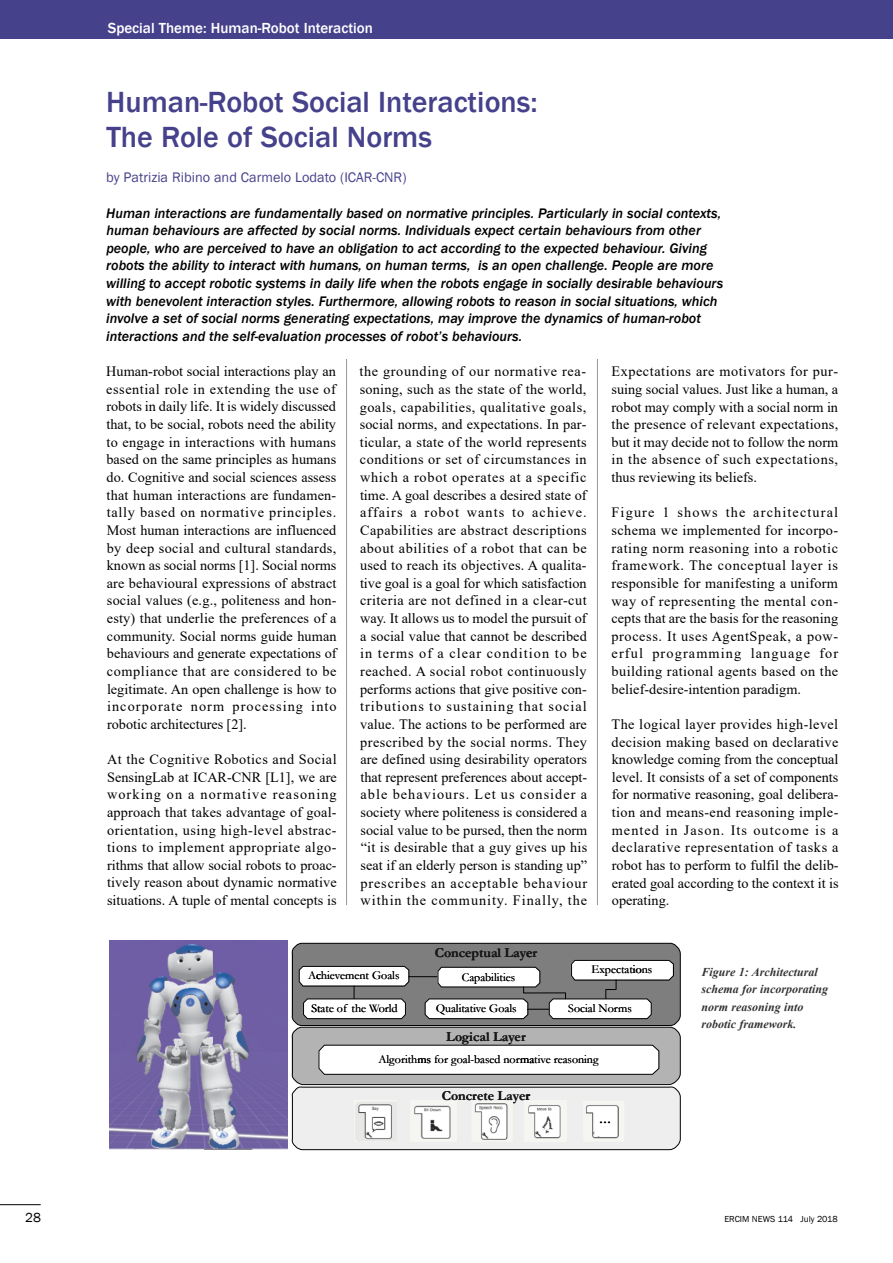
<style>
.page{position:relative;width:893px;height:1263px;background:#fff}
.page>*{position:absolute;margin:0;border:0;box-sizing:border-box;transform-origin:0 0}
.t1{font:500 30px/35.2px "Franklin Gothic";color:#46418b}
.t2{font:500 15px "Franklin Gothic";color:#fff}
.t3{font:14.25px/17.7px "Times New Roman";letter-spacing:.005em;color:#000;text-align:justify}
.t4{font:italic 500 14.25px/17.7px "Franklin Gothic";color:#000}
.t5{font:14.25px "Franklin Gothic";color:#46418b}
.t6{font:700 13.65px "Garamond";color:#191919}
.t7{font:13.5px "Franklin Gothic";color:#000}
.t8{font:12px "Garamond";color:#000}
.t9{font:italic 700 12px/17.7px "Times New Roman";color:#333}
.t10{font:700 12px "Garamond";color:#000}
.t11{font:9px "Franklin Gothic";color:#000}
</style>
<div class="page">
<hr style="left:346px;top:359px;width:1px;height:546px;background:#999">
<hr style="left:597px;top:359px;width:1px;height:546px;background:#999">
<hr style="left:0;top:1204px;width:41px;height:1px;background:#000">
<div style="left:0;top:0;width:893px;height:38px;background:#46418b"></div>
<svg style="left:109px;top:940px;width:563px;height:211px"></svg>
<img style="left:109px;top:941px;width:178px;height:208px">
<svg style="left:291px;top:943px;width:390px;height:207px"></svg>
<img style="left:525px;top:1100px;width:41px;height:42px">
<img style="left:471px;top:1100px;width:42px;height:42px">
<img style="left:583px;top:1100px;width:41px;height:42px">
<p class="t2" style="left:108px;top:20px;width:267px">Special theme: Human-Robot Interaction</p>
<h1 class="t1" style="left:106px;top:84px;width:433px">Human-Robot Social Interactions: the Role of Social Norms</h1>
<p class="t5" style="left:106px;top:169px;width:302px">by Patrizia Ribino and Carmelo Lodato (ICAR-CNR)</p>
<p class="t4" style="left:106px;top:204px;width:618px">Human interactions are fundamentally based on normative principles. Particularly in social contexts, human behaviours are affected by social norms. Individuals expect certain behaviours from other people, who are perceived to have an obligation to act according to the expected behaviour. Giving robots the ability to interact with humans, on human terms, is an open challenge. People are more willing to accept robotic systems in daily life when the robots engage in socially desirable behaviours with benevolent interaction styles. Furthermore, allowing robots to reason in social situations, which involve a set of social norms generating expectations, may improve the dynamics of human-robot interactions and the self-evaluation processes of robot’s behaviours.</p>
<p class="t3" style="left:106px;top:363px;width:232px">Human-robot social interactions play an essential role in extending the use of robots in daily life. It is widely discussed that, to be social, robots need the ability to engage in interactions with humans based on the same principles as humans do. Cognitive and social sciences assess that human interactions are fundamen&shy;tally based on normative principles.<br>Most human interactions are influenced by deep social and cultural standards, known as social norms [1]. Social norms are behavioural expressions of abstract social values (e.g., politeness and hon&shy;esty) that underlie the preferences of a community. Social norms guide human behaviours and generate expectations of compliance that are considered to be legitimate. An open challenge is how to incorporate norm processing into robotic architectures [2].</p>
<p class="t3" style="left:107px;top:750px;width:231px">At the Cognitive Robotics and Social SensingLab at ICAR-CNR [L1], we are working on a normative reasoning approach that takes advantage of goal&shy;orientation, using high-level abstrac&shy;tions to implement appropriate algo&shy;rithms that allow social robots to proac&shy;tively reason about dynamic normative situations. A tuple of mental concepts is</p>
<p class="t3" style="left:359px;top:363px;width:229px">the grounding of our normative rea&shy;soning, such as the state of the world, goals, capabilities, qualitative goals, social norms, and expectations. In par&shy;ticular, a state of the world represents conditions or set of circumstances in which a robot operates at a specific time. A goal describes a desired state of affairs a robot wants to achieve.<br>Capabilities are abstract descriptions about abilities of a robot that can be used to reach its objectives. A qualita&shy;tive goal is a goal for which satisfaction criteria are not defined in a clear-cut way. It allows us to model the pursuit of a social value that cannot be described in terms of a clear condition to be reached. A social robot continuously performs actions that give positive con&shy;tributions to sustaining that social value. The actions to be performed are prescribed by the social norms. They are defined using desirability operators that represent preferences about accept&shy;able behaviours. Let us consider a society where politeness is considered a social value to be pursed, then the norm “it is desirable that a guy gives up his seat if an elderly person is standing up” prescribes an acceptable behaviour within the community. Finally, the</p>
<p class="t3" style="left:611px;top:363px;width:228px">Expectations are motivators for pur&shy;suing social values. Just like a human, a robot may comply with a social norm in the presence of relevant expectations, but it may decide not to follow the norm in the absence of such expectations, thus reviewing its beliefs.</p>
<p class="t3" style="left:611px;top:504px;width:228px">Figure 1 shows the architectural schema we implemented for incorpo&shy;rating norm reasoning into a robotic framework. The conceptual layer is responsible for manifesting a uniform way of representing the mental con&shy;cepts that are the basis for the reasoning process. It uses AgentSpeak, a pow&shy;erful programming language for building rational agents based on the belief-desire-intention paradigm.</p>
<p class="t3" style="left:612px;top:715px;width:228px">The logical layer provides high-level decision making based on declarative knowledge coming from the conceptual level. It consists of a set of components for normative reasoning, goal delibera&shy;tion and means-end reasoning imple&shy;mented in Jason. Its outcome is a declarative representation of tasks a robot has to perform to fulfil the delib&shy;erated goal according to the context it is operating.</p>
<p class="t6" style="left:435px;top:945px;width:104px">Conceptual Layer</p>
<p class="t8" style="left:308px;top:969px;width:93px">Achievement Goals</p>
<p class="t8" style="left:311px;top:1002px;width:88px">State of the World</p>
<p class="t8" style="left:592px;top:963px;width:62px">Expectations</p>
<p class="t8" style="left:462px;top:970px;width:55px">Capabilities</p>
<p class="t8" style="left:436px;top:1002px;width:82px">Qualitative Goals</p>
<p class="t8" style="left:568px;top:1002px;width:65px">Social Norms</p>
<p class="t6" style="left:446px;top:1029px;width:81px">Logical Layer</p>
<p class="t8" style="left:378px;top:1053px;width:222px">Algorithms for goal-based normative reasoning</p>
<p class="t6" style="left:442px;top:1088px;width:85px">Concrete L e</p>
<p class="t6" style="left:506px;top:1088px;width:25px">ay r</p>
<p class="t10" style="left:599px;top:1113px;width:13px">…</p>
<p class="t9" style="left:702px;top:963px;width:128px">Figure 1: Architectural schema for incorporating norm reasoning into robotic framework.</p>
<p class="t7" style="left:25px;top:1210px;width:17px">28</p>
<p class="t11" style="left:724px;top:1214px;width:115px">ERCIM NEWS 114 July 2018</p>
</div>
